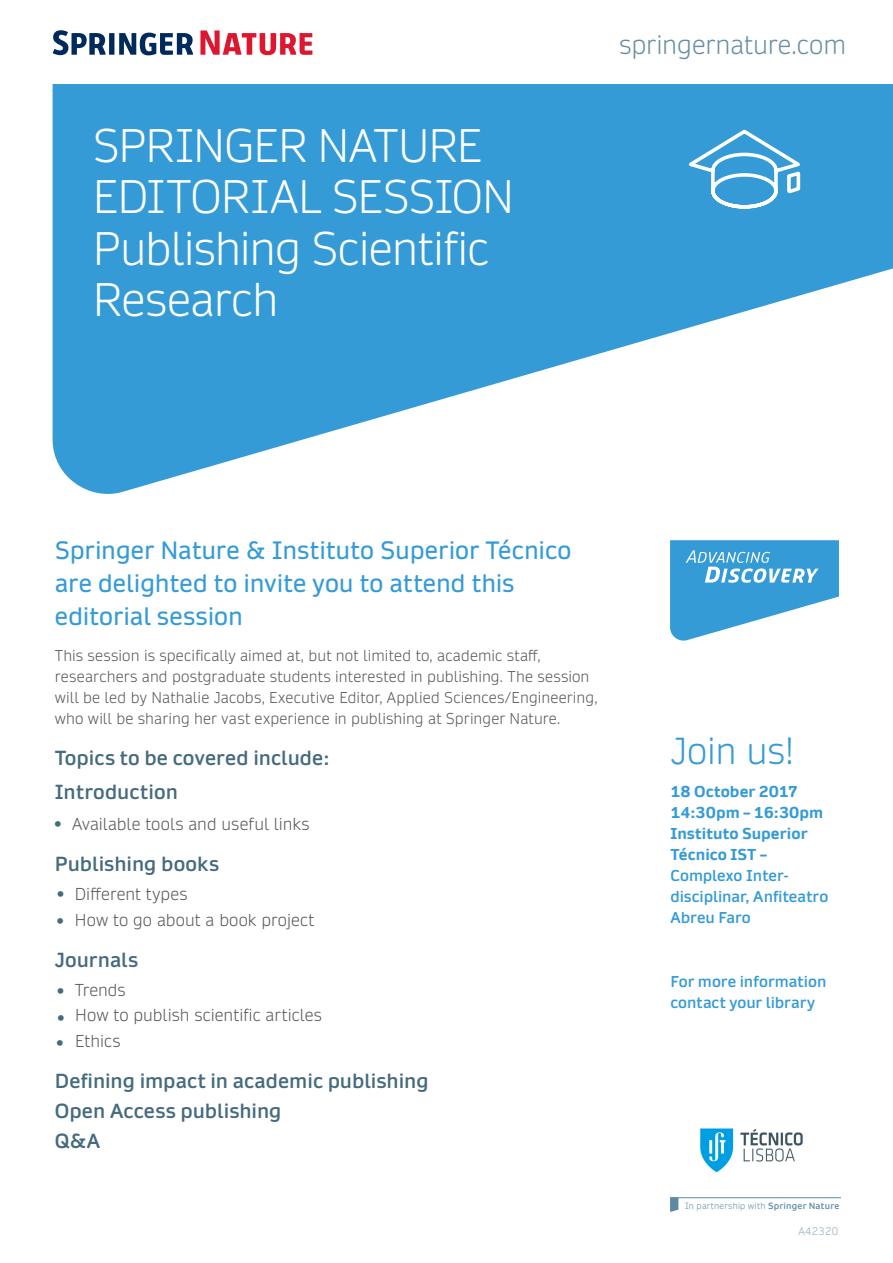
<style>
.page{position:relative;width:893px;height:1263px;background:#fff}
.page>*{position:absolute;margin:0;border:0;box-sizing:border-box;transform-origin:0 0}
.sn__A4_title_small{font:300 45px/51px "Daytona Pro";letter-spacing:-.015em;color:#fff}
.Join_us{font:300 36px "Daytona Pro";letter-spacing:-.005em;color:#359bd6}
.Text{font:27px "Myriad Pro";color:#466b7e}
.sn__A4_url{font:300 25.5px "Daytona Pro";letter-spacing:-.005em;color:#698ea4}
.Text-2{font:24px/33px "Daytona Pro";color:#359bd6}
.URL{font:600 19.5px/30px "Daytona Pro";letter-spacing:.005em;color:#466b7e}
.cd_text_12__regular{font:300 16.5px/26.4px "Daytona Pro";letter-spacing:.005em;color:#57585a}
.cd_text_12__regular-2{font:300 15px/21px "Daytona Pro";letter-spacing:.01em;color:#57585a}
.cd_text_12__regular-3{font:700 15px/21px "Daytona Pro";color:#359bd6}
.cd_text_12__regular-4{font:600 15px/21px "Daytona Pro";color:#359bd6}
.Text-3{font:300 10.5px "Daytona Pro";letter-spacing:.03em;color:#95acbb}
.cd_text_12__regular-5{font:300 8.7px "Daytona Pro";letter-spacing:.03em;color:#5e8ba3}
.s1{font-weight:600}
</style>
<div class="page">
<svg style="left:53px;top:30px;width:140px;height:25px"></svg>
<svg style="left:200px;top:30px;width:112px;height:25px"></svg>
<svg style="left:670px;top:540px;width:169px;height:101px"></svg>
<svg style="left:53px;top:84px;width:840px;height:410px;fill:#359bd6"></svg>
<img style="left:700px;top:1128px;width:103px;height:45px">
<hr style="left:670px;top:1197px;width:171px;height:1px;background:#5e8ba3">
<svg style="left:670px;top:1197px;width:8px;height:15px"></svg>
<svg style="left:689px;top:130px;width:111px;height:79px"></svg>
<p class="sn__A4_title_small" style="left:93px;top:120px;width:423px">SPRINGER NATURE<br>EDITORIAL SESSION<br>Publishing Scientific<br>Research</p>
<p class="sn__A4_url" style="left:619px;top:28px;width:229px">springernature.com</p>
<p class="Text-2" style="left:55px;top:533px;width:518px">Springer Nature &amp; Instituto Superior Técnico are delighted to invite you to attend this editorial session</p>
<p class="cd_text_12__regular-2" style="left:55px;top:645px;width:544px">This session is specifically aimed at, but not limited to, academic staff, researchers and postgraduate students interested in publishing. The session will be led by Nathalie Jacobs, Executive Editor, Applied Sciences/Engineering, who will be sharing her vast experience in publishing at Springer Nature.</p>
<p class="URL" style="left:55px;top:742px;width:277px">Topics to be covered include:</p>
<p class="URL" style="left:55px;top:777px;width:125px">Introduction</p>
<p class="cd_text_12__regular" style="left:72px;top:810px;width:239px">Available tools and useful links</p>
<p class="URL" style="left:55px;top:848px;width:166px">Publishing books</p>
<p class="cd_text_12__regular" style="left:75px;top:880px;width:241px">Different types<br>How to go about a book project</p>
<p class="URL" style="left:55px;top:945px;width:85px">Journals</p>
<p class="cd_text_12__regular" style="left:75px;top:978px;width:248px;line-height:24.8px">Trends<br>How to publish scientific articles</p>
<p class="cd_text_12__regular" style="left:75px;top:1028px;width:47px">Ethics</p>
<p class="URL" style="left:55px;top:1066px;width:375px">Defining impact in academic publishing<br>Open Access publishing<br>Q&amp;A</p>
<p class="Text" style="left:54px;top:806px;width:9px">•</p>
<p class="Text" style="left:57px;top:875px;width:9px">•</p>
<p class="Text" style="left:56px;top:902px;width:9px">•</p>
<p class="Text" style="left:57px;top:972px;width:9px">•</p>
<p class="Text" style="left:57px;top:999px;width:9px">•</p>
<p class="Text" style="left:56px;top:1025px;width:9px">•</p>
<p class="Join_us" style="left:670px;top:728px;width:125px">Join us!</p>
<p class="cd_text_12__regular-3" style="left:670px;top:781px;width:159px">18 October 2017<br>14:30pm – 16:30pm<br>Instituto Superior<br>Técnico IST –<br><span class="s1">Complexo Inter&shy;disciplinar, Anfiteatro<br>Abreu Faro</span></p>
<p class="cd_text_12__regular-4" style="left:670px;top:971px;width:157px">For more information contact your library</p>
<p class="cd_text_12__regular-5" style="left:685px;top:1201px;width:156px">In partnership with <span class="s1">Springer Nature</span></p>
<p class="Text-3" style="left:798px;top:1224px;width:41px">A42320</p>
</div>
